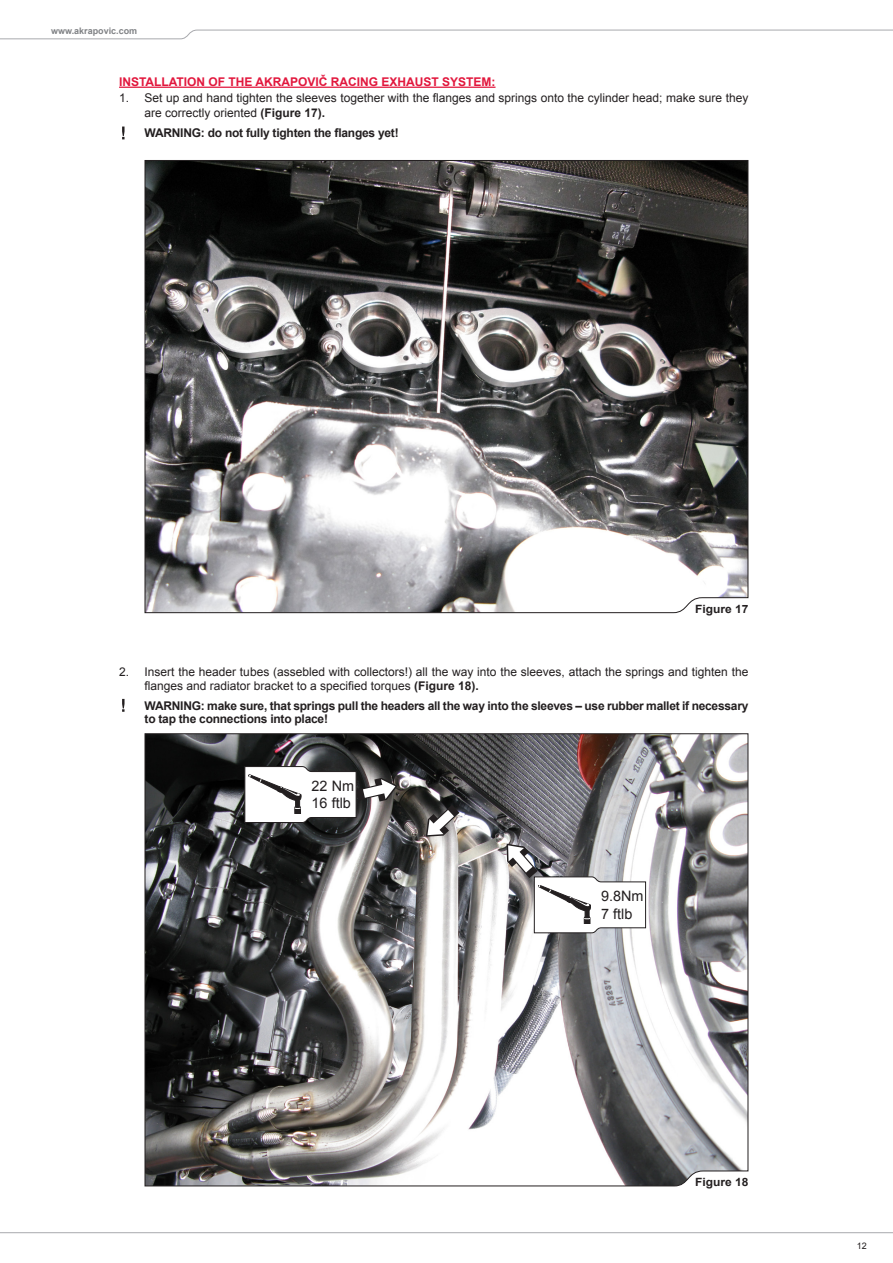
<style>
.page{position:relative;width:893px;height:1263px;background:#fff}
.page>*{position:absolute;margin:0;border:0;box-sizing:border-box;transform-origin:0 0}
.t1{font:14.4px/17.2px "Arial";color:#231f20}
.body_txt_bold{font:12px/14.4px "Arial";color:#231f20}
.body_txt_bold-2{font:700 12px/13.5px "Arial";letter-spacing:-.02em;color:#231f20}
.body_txt_bold-3{font:700 12px "Arial";color:#e2173d}
.body_txt_bold-4{font:700 11.4px "Arial";color:#231f20;scale:1.05 1}
.t2{font:700 9px "Arial";color:#808285}
.t3{font:9px "Arial";color:#231f20}
.s1{font-weight:700}
</style>
<div class="page">
<svg style="left:0;top:29px;width:893px;height:10px"></svg>
<svg style="left:0;top:1232px;width:893px;height:2px;background:#d3d3d5"></svg>
<svg style="left:144px;top:160px;width:605px;height:453px;background:#6d6c6c"></svg>
<img style="left:144px;top:733px;width:605px;height:454px">
<svg style="left:426px;top:805px;width:33px;height:32px"></svg>
<svg style="left:244px;top:766px;width:154px;height:57px"></svg>
<svg style="left:507px;top:844px;width:139px;height:89px"></svg>
<svg style="left:122px;top:127px;width:3px;height:12px"></svg>
<svg style="left:122px;top:699px;width:3px;height:13px"></svg>
<hr style="left:119px;top:87px;width:377px;height:1px;background:#e2173d">
<p class="t2" style="left:51px;top:25px;width:88px">www.akrapovic.com</p>
<p class="body_txt_bold-3" style="left:119px;top:74px;width:378px">INSTALLATION OF THE AKRAPOVIČ RACING EXHAUST SYSTEM:</p>
<p class="body_txt_bold" style="left:119px;top:91px;width:12px">1.</p>
<p class="body_txt_bold" style="left:145px;top:91px;width:605px">Set up and hand tighten the sleeves together with the flanges and springs onto the cylinder head; make sure they are correctly oriented <span class="s1">(Figure 17).</span></p>
<p class="body_txt_bold-2" style="left:145px;top:127px;width:256px">WARNING: do not fully tighten the flanges yet!</p>
<p class="body_txt_bold-4" style="left:695px;top:601px;width:52px">Figure 17</p>
<p class="body_txt_bold" style="left:119px;top:664px;width:12px">2.</p>
<p class="body_txt_bold" style="left:145px;top:664px;width:605px">Insert the header tubes (assebled with collectors!) all the way into the sleeves, attach the springs and tighten the flanges and radiator bracket to a specified torques <span class="s1">(Figure 18).</span></p>
<p class="body_txt_bold-2" style="left:145px;top:699px;width:605px">WARNING: make sure, that springs pull the headers all the way into the sleeves – use rubber mallet if necessary to tap the connections into place!</p>
<p class="t1" style="left:312px;top:778px;width:44px">22 Nm<br>16 ftlb</p>
<p class="t1" style="left:601px;top:888px;width:44px">9.8Nm<br>7 ftlb</p>
<p class="body_txt_bold-4" style="left:695px;top:1175px;width:52px">Figure 18</p>
<p class="t3" style="left:857px;top:1240px;width:12px">12</p>
</div>
